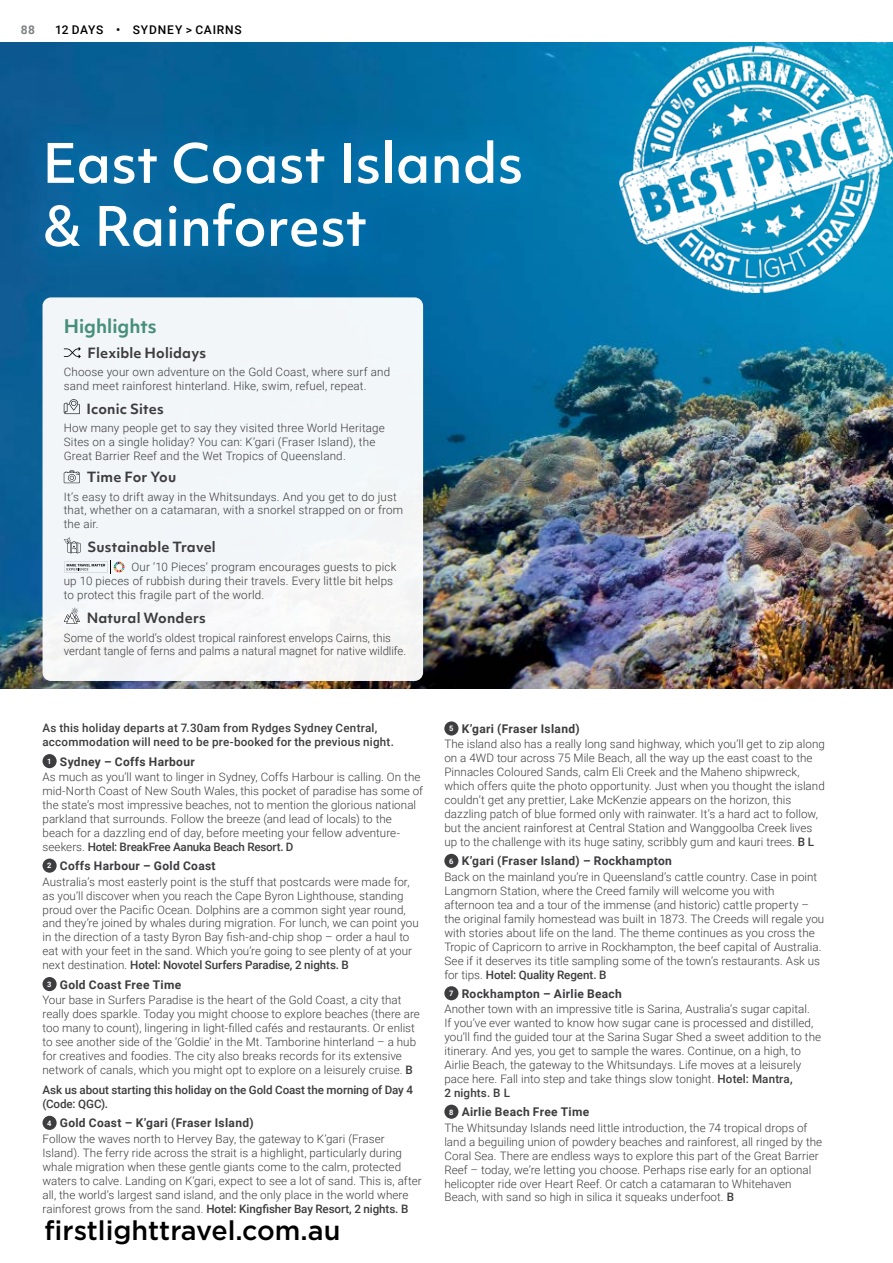
<style>
.page{position:relative;width:893px;height:1263px;background:#fff}
.page>*{position:absolute;margin:0;border:0;box-sizing:border-box;transform-origin:0 0}
.t1{font:500 52.5px/63px "Objektiv Mk 1";letter-spacing:.005em;color:#fff}
.t2{font:500 27px "Gotham";color:#000}
.t3{font:700 18px "Objektiv Mk 1";color:#468f79}
.t4{font:700 13.5px "Objektiv Mk 1";letter-spacing:.015em;color:#3d3c3e}
.t5{font:700 12px "Roboto";letter-spacing:.025em;color:#3d3c3e}
.t6{font:500 12px "Roboto";letter-spacing:.065em;color:#000}
.t7{font:700 12px "Roboto";color:#808285}
.t8{font:300 11.7px/14px "Roboto";letter-spacing:.005em;color:#3d3c3e}
.t9{font:500 11.7px/14.7px "Roboto";letter-spacing:.015em;color:#3d3c3e}
.t10{font:500 11.7px/14px "Roboto";letter-spacing:-.01em;color:#3d3c3e}
.s1{font-size:7.5px;color:#fff}
.s2{font-weight:500}
</style>
<div class="page">
<img style="left:0;top:43px;width:893px;height:646px">
<div style="left:8px;top:104px;width:550px;height:181px;background:#009ade;opacity:.75"></div>
<div style="left:43px;top:754px;width:14px;height:14px;background:#3d3c3e;border-radius:50%"></div>
<div style="left:43px;top:858px;width:14px;height:15px;background:#3d3c3e;border-radius:50%"></div>
<div style="left:43px;top:977px;width:14px;height:14px;background:#3d3c3e;border-radius:50%"></div>
<div style="left:43px;top:1116px;width:14px;height:14px;background:#3d3c3e;border-radius:50%"></div>
<div style="left:444px;top:721px;width:14px;height:14px;background:#3d3c3e;border-radius:50%"></div>
<div style="left:444px;top:854px;width:14px;height:14px;background:#3d3c3e;border-radius:50%"></div>
<div style="left:444px;top:986px;width:14px;height:14px;background:#3d3c3e;border-radius:50%"></div>
<div style="left:444px;top:1105px;width:14px;height:14px;background:#3d3c3e;border-radius:50%"></div>
<div style="left:43px;top:297px;width:380px;height:384px;background:#f2f6f9;border-radius:9px"></div>
<svg style="left:64px;top:347px;width:17px;height:11px"></svg>
<svg style="left:64px;top:399px;width:16px;height:15px"></svg>
<svg style="left:64px;top:470px;width:16px;height:13px"></svg>
<svg style="left:64px;top:537px;width:17px;height:16px"></svg>
<svg style="left:114px;top:562px;width:11px;height:10px"></svg>
<svg style="left:66px;top:562px;width:42px;height:10px"></svg>
<svg style="left:64px;top:608px;width:16px;height:16px"></svg>
<img style="left:619px;top:45px;width:274px;height:248px">
<p class="t7" style="left:21px;top:21px;width:16px">88</p>
<p class="t6" style="left:55px;top:21px;width:188px">12 DAYS • SYDNEY &gt; CAIRNS</p>
<h1 class="t1" style="left:43px;top:131px;width:482px">East Coast Islands &amp; Rainforest</h1>
<h3 class="t3" style="left:64px;top:314px;width:95px">Highlights</h3>
<p class="t4" style="left:88px;top:343px;width:120px">Flexible Holidays</p>
<p class="t8" style="left:64px;top:365px;width:328px">Choose your own adventure on the Gold Coast, where surf and sand meet rainforest hinterland. Hike, swim, refuel, repeat.</p>
<p class="t4" style="left:86px;top:399px;width:79px">Iconic Sites</p>
<p class="t8" style="left:64px;top:420px;width:323px">How many people get to say they visited three World Heritage<br>Sites on a single holiday? You can: K’gari (Fraser Island), the<br>Great Barrier Reef and the Wet Tropics of Queensland.</p>
<p class="t4" style="left:87px;top:468px;width:91px">Time For You</p>
<p class="t8" style="left:64px;top:489px;width:341px">It’s easy to drift away in the Whitsundays. And you get to do just that, whether on a catamaran, with a snorkel strapped on or from the air.</p>
<p class="t4" style="left:88px;top:538px;width:130px">Sustainable Travel</p>
<p class="t8" style="left:64px;top:559px;width:334px;text-indent:68px">Our ‘10 Pieces’ program encourages guests to pick up 10 pieces of rubbish during their travels. Every little bit helps to protect this fragile part of the world.</p>
<p class="t4" style="left:87px;top:609px;width:121px">Natural Wonders</p>
<p class="t8" style="left:64px;top:630px;width:344px">Some of the world’s oldest tropical rainforest envelops Cairns, this verdant tangle of ferns and palms a natural magnet for native wildlife.</p>
<p class="t9" style="left:43px;top:720px;width:353px">As this holiday departs at 7.30am from Rydges Sydney Central, accommodation will need to be pre-booked for the previous night.</p>
<p class="t5" style="left:47px;top:753px;width:149px"><span class="s1">1</span> Sydney – Coffs Harbour</p>
<p class="t8" style="left:43px;top:769px;width:382px">As much as you’ll want to linger in Sydney, Coffs Harbour is calling. On the mid-North Coast of New South Wales, this pocket of paradise has some of the state’s most impressive beaches, not to mention the glorious national parkland that surrounds. Follow the breeze (and lead of locals) to the beach for a dazzling end of day, before meeting your fellow adventure&shy;seekers. <span class="s2">Hotel: BreakFree Aanuka Beach Resort. D</span></p>
<p class="t5" style="left:47px;top:857px;width:170px"><span class="s1">2</span> Coffs Harbour – Gold Coast</p>
<p class="t8" style="left:43px;top:874px;width:378px">Australia’s most easterly point is the stuff that postcards were made for, as you’ll discover when you reach the Cape Byron Lighthouse, standing proud over the Pacific Ocean. Dolphins are a common sight year round, and they’re joined by whales during migration. For lunch, we can point you in the direction of a tasty Byron Bay fish-and-chip shop – order a haul to eat with your feet in the sand. Which you’re going to see plenty of at your next destination. <span class="s2">Hotel: Novotel Surfers Paradise, 2 nights. B</span></p>
<p class="t5" style="left:47px;top:976px;width:135px"><span class="s1">3</span> Gold Coast Free Time</p>
<p class="t8" style="left:43px;top:992px;width:379px">Your base in Surfers Paradise is the heart of the Gold Coast, a city that really does sparkle. Today you might choose to explore beaches (there are too many to count), lingering in light-filled cafés and restaurants. Or enlist to see another side of the ‘Goldie’ in the Mt. Tamborine hinterland – a hub for creatives and foodies. The city also breaks records for its extensive network of canals, which you might opt to explore on a leisurely cruise. <span class="s2">B</span></p>
<p class="t10" style="left:43px;top:1082px;width:372px">Ask us about starting this holiday on the Gold Coast the morning of Day 4 (Code: QGC).</p>
<p class="t5" style="left:47px;top:1115px;width:208px"><span class="s1">4</span> Gold Coast – K’gari (Fraser Island)</p>
<p class="t8" style="left:43px;top:1131px;width:381px">Follow the waves north to Hervey Bay, the gateway to K’gari (Fraser Island). The ferry ride across the strait is a highlight, particularly during whale migration when these gentle giants come to the calm, protected waters to calve. Landing on K’gari, expect to see a lot of sand. This is, after all, the world’s largest sand island, and the only place in the world where rainforest grows from the sand. <span class="s2">Hotel: Kingfisher Bay Resort, 2 nights. B</span></p>
<h2 class="t2" style="left:45px;top:1213px;width:297px">firstlighttravel.com.au</h2>
<p class="t5" style="left:449px;top:720px;width:132px"><span class="s1">5</span> K’gari (Fraser Island)</p>
<p class="t8" style="left:444px;top:737px;width:382px">The island also has a really long sand highway, which you’ll get to zip along on a 4WD tour across 75 Mile Beach, all the way up the east coast to the Pinnacles Coloured Sands, calm Eli Creek and the Maheno shipwreck, which offers quite the photo opportunity. Just when you thought the island couldn’t get any prettier, Lake McKenzie appears on the horizon, this dazzling patch of blue formed only with rainwater. It’s a hard act to follow, but the ancient rainforest at Central Station and Wanggoolba Creek lives up to the challenge with its huge satiny, scribbly gum and kauri trees. <span class="s2">B L</span></p>
<p class="t5" style="left:449px;top:853px;width:224px"><span class="s1">6</span> K’gari (Fraser Island) – Rockhampton</p>
<p class="t8" style="left:444px;top:869px;width:381px">Back on the mainland you’re in Queensland’s cattle country. Case in point Langmorn Station, where the Creed family will welcome you with afternoon tea and a tour of the immense (and historic) cattle property – the original family homestead was built in 1873. The Creeds will regale you with stories about life on the land. The theme continues as you cross the Tropic of Capricorn to arrive in Rockhampton, the beef capital of Australia.<br>See if it deserves its title sampling some of the town’s restaurants. Ask us for tips. <span class="s2">Hotel: Quality Regent. B</span></p>
<p class="t5" style="left:449px;top:985px;width:174px"><span class="s1">7</span> Rockhampton – Airlie Beach</p>
<p class="t8" style="left:444px;top:1002px;width:378px">Another town with an impressive title is Sarina, Australia’s sugar capital.<br>If you’ve ever wanted to know how sugar cane is processed and distilled, you’ll find the guided tour at the Sarina Sugar Shed a sweet addition to the itinerary. And yes, you get to sample the wares. Continue, on a high, to Airlie Beach, the gateway to the Whitsundays. Life moves at a leisurely pace here. Fall into step and take things slow tonight. <span class="s2">Hotel: Mantra,<br>2 nights. B L</span></p>
<p class="t5" style="left:449px;top:1103px;width:142px"><span class="s1">8</span> Airlie Beach Free Time</p>
<p class="t8" style="left:444px;top:1120px;width:379px">The Whitsunday Islands need little introduction, the 74 tropical drops of land a beguiling union of powdery beaches and rainforest, all ringed by the Coral Sea. There are endless ways to explore this part of the Great Barrier Reef – today, we’re letting you choose. Perhaps rise early for an optional helicopter ride over Heart Reef. Or catch a catamaran to Whitehaven Beach, with sand so high in silica it squeaks underfoot. <span class="s2">B</span></p>
</div>
